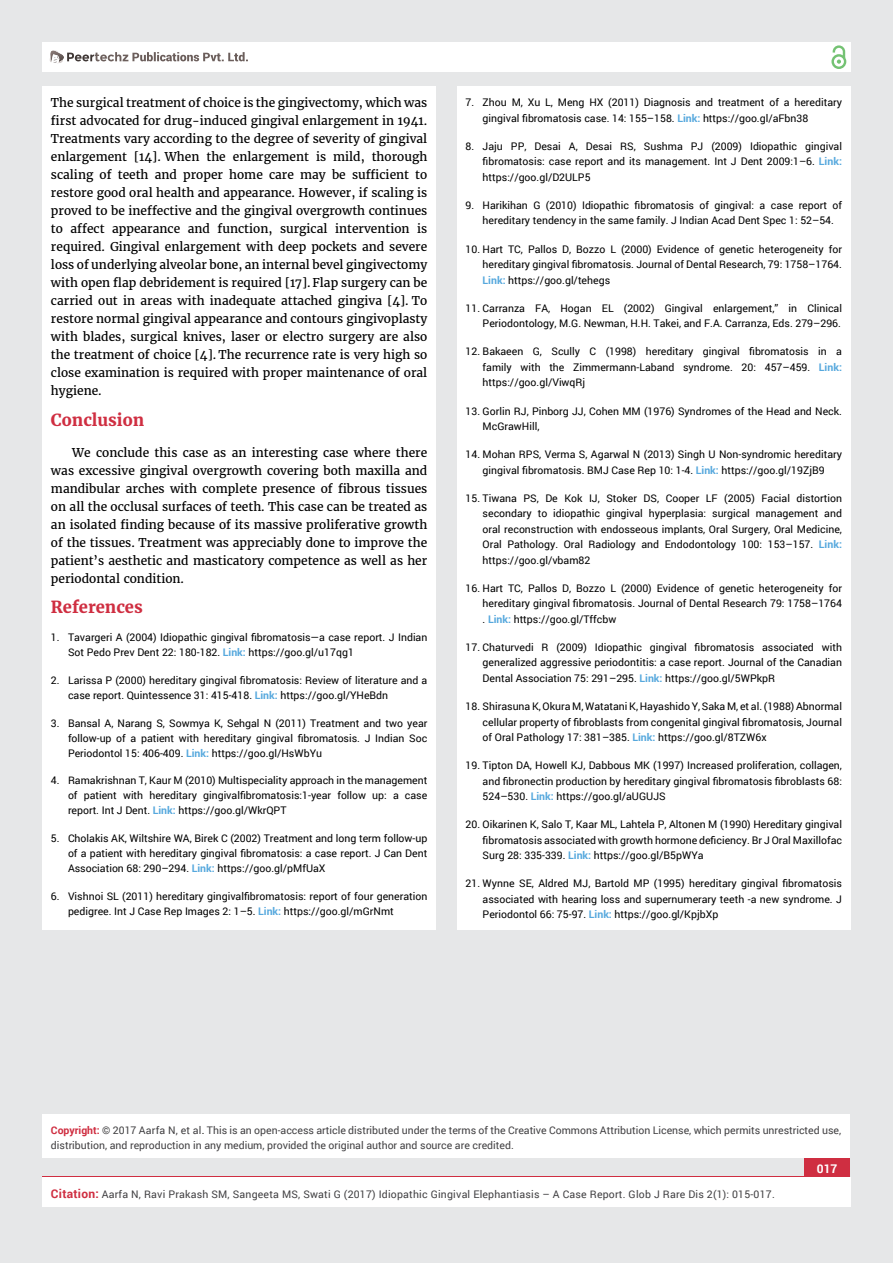
<style>
.page{position:relative;width:893px;height:1263px;background:#e6e7e8}
.page>*{position:absolute;margin:0;border:0;box-sizing:border-box;transform-origin:0 0}
.t1{font:700 16.5px "Merriweather";color:#cf2e41}
.t2{font:12px/18px "Merriweather";color:#000;text-align:justify}
.t3{font:700 12px "Roboto";color:#fff}
.t4{font:10.5px/15.5px "Roboto";color:#000;text-align:justify}
.t5{font:10.5px/15px "Roboto";color:#414042}
.t6{font:10.5px "Roboto";letter-spacing:.02em;color:#414042}
.s1{font-weight:700;color:#56a8dd}
.s2{font-weight:700;color:#cf2e41}
.s3{color:#0e0e0e}
.s4{font-weight:700;font-size:12px;color:#cf2e41}
</style>
<div class="page">
<div style="left:42px;top:43px;width:808px;height:29px;background:#fff"></div>
<div style="left:831px;top:54px;width:15px;height:15px;border:2px solid #74c273;border-radius:50%"></div>
<svg style="left:831px;top:45px;width:15px;height:19px"></svg>
<div style="left:804px;top:1157px;width:46px;height:43px;background:#cf2e41"></div>
<svg style="left:49px;top:50px;width:199px;height:14px"></svg>
<div style="left:42px;top:1177px;width:809px;height:30px;background:#fff"></div>
<div style="left:42px;top:1115px;width:808px;height:43px;background:#fff"></div>
<div style="left:42px;top:87px;width:394px;height:843px;background:#fff"></div>
<div style="left:457px;top:87px;width:393px;height:843px;background:#fff"></div>
<p class="t2" style="left:51px;top:94px;width:378px">The surgical treatment of choice is the gingivectomy, which was first advocated for drug-induced gingival enlargement in 1941.<br>Treatments vary according to the degree of severity of gingival enlargement [14]. When the enlargement is mild, thorough scaling of teeth and proper home care may be sufficient to restore good oral health and appearance. However, if scaling is proved to be ineffective and the gingival overgrowth continues to affect appearance and function, surgical intervention is required. Gingival enlargement with deep pockets and severe loss of underlying alveolar bone, an internal bevel gingivectomy with open flap debridement is required [17].Flap surgery can be carried out in areas with inadequate attached gingiva [4]. To restore normal gingival appearance and contours gingivoplasty with blades, surgical knives, laser or electro surgery are also the treatment of choice [4]. The recurrence rate is very high so close examination is required with proper maintenance of oral hygiene.</p>
<h1 class="t1" style="left:51px;top:410px;width:95px">Conclusion</h1>
<p class="t2" style="left:51px;top:443px;width:378px;text-indent:21px">We conclude this case as an interesting case where there was excessive gingival overgrowth covering both maxilla and mandibular arches with complete presence of fibrous tissues on all the occlusal surfaces of teeth. This case can be treated as an isolated finding because of its massive proliferative growth of the tissues. Treatment was appreciably done to improve the patient’s aesthetic and masticatory competence as well as her periodontal condition.</p>
<h1 class="t1" style="left:51px;top:597px;width:93px">References</h1>
<p class="t4" style="left:68px;top:630px;width:361px;line-height:15px;text-indent:-17px">1. Tavargeri A (2004) Idiopathic gingival fibromatosis—a case report. J Indian<br>Sot Pedo Prev Dent 22: 180-182. <span class="s1">Link:</span> https://goo.gl/u17qg1</p>
<p class="t4" style="left:68px;top:672px;width:361px;line-height:15px;text-indent:-17px">2. Larissa P (2000) hereditary gingival fibromatosis: Review of literature and a case report. Quintessence 31: 415-418. <span class="s1">Link:</span> https://goo.gl/YHeBdn</p>
<p class="t4" style="left:68px;top:715px;width:361px;line-height:15px;text-indent:-17px">3. Bansal A, Narang S, Sowmya K, Sehgal N (2011) Treatment and two year follow-up of a patient with hereditary gingival fibromatosis. J Indian Soc Periodontol 15: 406-409. <span class="s1">Link:</span> https://goo.gl/HsWbYu</p>
<p class="t4" style="left:68px;top:773px;width:361px;line-height:15px;text-indent:-17px">4. Ramakrishnan T, Kaur M (2010) Multispeciality approach in the management of patient with hereditary gingivalfibromatosis:1-year follow up: a case report. Int J Dent. <span class="s1">Link:</span> https://goo.gl/WkrQPT</p>
<p class="t4" style="left:68px;top:831px;width:361px;line-height:15px;text-indent:-17px">5. Cholakis AK, Wiltshire WA, Birek C (2002) Treatment and long term follow-up of a patient with hereditary gingival fibromatosis: a case report. J Can Dent Association 68: 290–294. <span class="s1">Link:</span> https://goo.gl/pMfUaX</p>
<p class="t4" style="left:68px;top:888px;width:361px;line-height:15px;text-indent:-17px">6. Vishnoi SL (2011) hereditary gingivalfibromatosis: report of four generation pedigree. Int J Case Rep Images 2: 1–5. <span class="s1">Link:</span> https://goo.gl/mGrNmt</p>
<p class="t4" style="left:483px;top:94px;width:361px;text-indent:-17px">7. Zhou M, Xu L, Meng HX (2011) Diagnosis and treatment of a hereditary gingival fibromatosis case. 14: 155–158. <span class="s1">Link:</span> https://goo.gl/aFbn38</p>
<p class="t4" style="left:483px;top:138px;width:361px;text-indent:-17px">8. Jaju PP, Desai A, Desai RS, Sushma PJ (2009) Idiopathic gingival fibromatosis: case report and its management. Int J Dent 2009:1–6. <span class="s1">Link: </span>https://goo.gl/D2ULP5</p>
<p class="t4" style="left:483px;top:197px;width:361px;text-indent:-17px">9. Harikihan G (2010) Idiopathic fibromatosis of gingival: a case report of hereditary tendency in the same family. J Indian Acad Dent Spec 1: 52–54.</p>
<p class="t4" style="left:483px;top:241px;width:361px;text-indent:-17px">10. Hart TC, Pallos D, Bozzo L (2000) Evidence of genetic heterogeneity for hereditary gingival fibromatosis. Journal of Dental Research, 79: 1758–1764.<br><span class="s1">Link:</span> https://goo.gl/tehegs</p>
<p class="t4" style="left:466px;top:300px;width:378px;text-align:right">11. Carranza FA, Hogan EL (2002) Gingival enlargement,” in Clinical<br>Periodontology, M.G. Newman, H.H. Takei, and F.A. Carranza, Eds. 279–296.</p>
<p class="t4" style="left:483px;top:344px;width:361px;text-indent:-17px">12. Bakaeen G, Scully C (1998) hereditary gingival fibromatosis in a family with the Zimmermann-Laband syndrome. 20: 457–459. <span class="s1">Link: </span>https://goo.gl/ViwqRj</p>
<p class="t4" style="left:483px;top:403px;width:361px;text-indent:-17px">13. Gorlin RJ, Pinborg JJ, Cohen MM (1976) Syndromes of the Head and Neck.<br>McGrawHill,</p>
<p class="t4" style="left:466px;top:446px;width:378px;text-align:center">14. Mohan RPS, Verma S, Agarwal N (2013) Singh U Non-syndromic hereditary gingival fibromatosis. BMJ Case Rep 10: 1-4. <span class="s1">Link:</span> https://goo.gl/19ZjB9</p>
<p class="t4" style="left:483px;top:490px;width:361px;text-indent:-17px">15. Tiwana PS, De Kok IJ, Stoker DS, Cooper LF (2005) Facial distortion secondary to idiopathic gingival hyperplasia: surgical management and oral reconstruction with endosseous implants, Oral Surgery, Oral Medicine, Oral Pathology. Oral Radiology and Endodontology 100: 153–157. <span class="s1">Link: </span>https://goo.gl/vbam82</p>
<p class="t4" style="left:483px;top:580px;width:361px;text-indent:-17px">16. Hart TC, Pallos D, Bozzo L (2000) Evidence of genetic heterogeneity for hereditary gingival fibromatosis. Journal of Dental Research 79: 1758–1764 . <span class="s1">Link:</span> https://goo.gl/Tffcbw</p>
<p class="t4" style="left:483px;top:639px;width:361px;text-indent:-17px">17. Chaturvedi R (2009) Idiopathic gingival fibromatosis associated with generalized aggressive periodontitis: a case report. Journal of the Canadian Dental Association 75: 291–295. <span class="s1">Link:</span> https://goo.gl/5WPkpR</p>
<p class="t4" style="left:483px;top:698px;width:361px;text-indent:-17px">18. Shirasuna K, Okura M, Watatani K, Hayashido Y, Saka M, et al. (1988) Abnormal cellular property of fibroblasts from congenital gingival fibromatosis, Journal of Oral Pathology 17: 381–385. <span class="s1">Link:</span> https://goo.gl/8TZW6x</p>
<p class="t4" style="left:483px;top:757px;width:361px;text-indent:-17px">19. Tipton DA, Howell KJ, Dabbous MK (1997) Increased proliferation, collagen, and fibronectin production by hereditary gingival fibromatosis fibroblasts 68:<br>524–530. <span class="s1">Link:</span> https://goo.gl/aUGUJS</p>
<p class="t4" style="left:483px;top:816px;width:361px;text-indent:-17px">20. Oikarinen K, Salo T, Kaar ML, Lahtela P, Altonen M (1990) Hereditary gingival fibromatosis associated with growth hormone deficiency. Br J Oral Maxillofac Surg 28: 335-339. <span class="s1">Link:</span> https://goo.gl/B5pWYa</p>
<p class="t4" style="left:483px;top:876px;width:361px;text-indent:-17px">21. Wynne SE, Aldred MJ, Bartold MP (1995) hereditary gingival fibromatosis associated with hearing loss and supernumerary teeth -a new syndrome. J Periodontol 66: 75-97. <span class="s1">Link:</span> https://goo.gl/KpjbXp</p>
<p class="t5" style="left:51px;top:1123px;width:792px"><span class="s2">Copyright:</span> © 2017 Aarfa N, et al<span class="s3">.</span> This is an open-access article distributed under the terms of the Creative Commons Attribution License, which permits unrestricted use, distribution, and reproduction in any medium, provided the original author and source are credited.</p>
<p class="t6" style="left:51px;top:1187px;width:725px"><span class="s4">Citation:</span> Aarfa N, Ravi Prakash SM, Sangeeta MS, Swati G (2017) Idiopathic Gingival Elephantiasis – A Case Report. Glob J Rare Dis 2(1): 015-017.</p>
<p class="t3" style="left:817px;top:1161px;width:22px">017</p>
</div>
